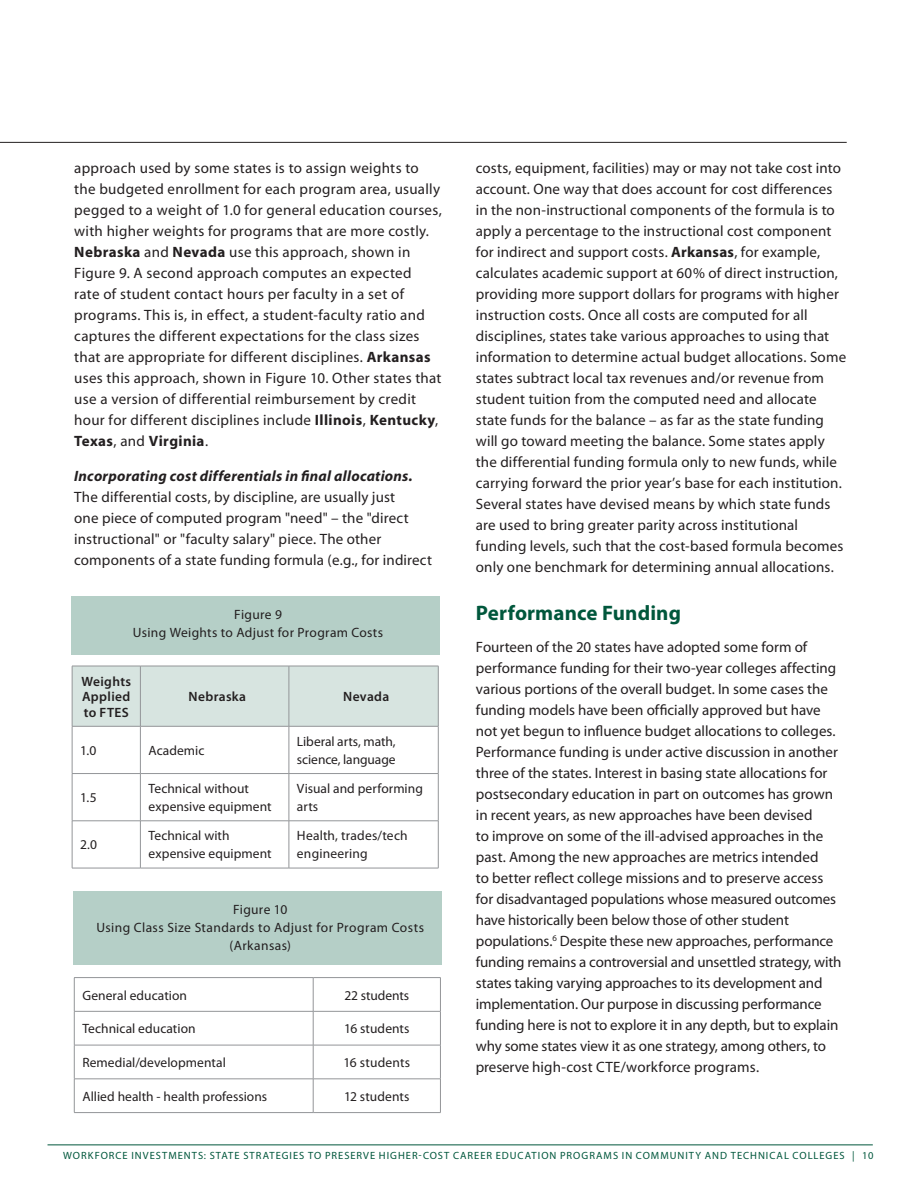
<style>
.page{position:relative;width:918px;height:1188px;background:#fff}
.page>*{position:absolute;margin:0;border:0;box-sizing:border-box;transform-origin:0 0}
.t1{font:700 21px "Myriad Pro";letter-spacing:.005em;color:#00573c}
.t2{font:15px/21px "Myriad MM 400 600";letter-spacing:.01em;color:#231f20}
.t3{font:italic 700 15px "Myriad";letter-spacing:.015em;color:#231f20}
.t4{font:700 15px "Myriad";letter-spacing:.025em;color:#231f20}
.t5{font:13.5px/18px "Myriad Pro";letter-spacing:.005em;color:#231f20}
.t6{font:13.5px/18px "Myriad Pro";letter-spacing:.03em;color:#231f20;text-align:center}
.t7{font:600 13.5px/15.5px "Myriad Pro";letter-spacing:.025em;color:#231f20;text-align:justify}
.t8{font:10.5px "Myriad Pro";letter-spacing:.1em;color:#00573c}
.s1{font-family:"Myriad";font-weight:700}
.s2{font-family:"Myriad MM 400 600";font-weight:400}
</style>
<div class="page">
<hr style="left:48px;top:1144px;width:825px;height:1px;background:#00573c">
<hr style="left:0;top:142px;width:847px;height:1px;background:#231f20">
<div style="left:71px;top:596px;width:369px;height:58px;background:#b5cfc7"></div>
<div style="left:73px;top:667px;width:365px;height:59px;background:#d7e4e0"></div>
<hr style="left:72px;top:666px;width:68px;height:1px;background:#939598">
<hr style="left:72px;top:666px;width:1px;height:60px;background:#939598">
<hr style="left:140px;top:666px;width:149px;height:1px;background:#939598">
<hr style="left:140px;top:666px;width:1px;height:60px;background:#939598">
<hr style="left:289px;top:666px;width:149px;height:1px;background:#939598">
<hr style="left:289px;top:666px;width:1px;height:60px;background:#939598">
<hr style="left:438px;top:666px;width:1px;height:60px;background:#939598">
<hr style="left:72px;top:726px;width:68px;height:1px;background:#939598">
<hr style="left:72px;top:726px;width:1px;height:47px;background:#939598">
<hr style="left:140px;top:726px;width:149px;height:1px;background:#939598">
<hr style="left:140px;top:726px;width:1px;height:47px;background:#939598">
<hr style="left:289px;top:726px;width:149px;height:1px;background:#939598">
<hr style="left:289px;top:726px;width:1px;height:47px;background:#939598">
<hr style="left:438px;top:726px;width:1px;height:47px;background:#939598">
<hr style="left:72px;top:773px;width:68px;height:1px;background:#939598">
<hr style="left:72px;top:774px;width:1px;height:47px;background:#939598">
<hr style="left:140px;top:773px;width:149px;height:1px;background:#939598">
<hr style="left:140px;top:774px;width:1px;height:47px;background:#939598">
<hr style="left:289px;top:773px;width:149px;height:1px;background:#939598">
<hr style="left:289px;top:774px;width:1px;height:47px;background:#939598">
<hr style="left:438px;top:774px;width:1px;height:47px;background:#939598">
<hr style="left:72px;top:821px;width:68px;height:1px;background:#939598">
<hr style="left:72px;top:821px;width:1px;height:47px;background:#939598">
<hr style="left:140px;top:821px;width:149px;height:1px;background:#939598">
<hr style="left:140px;top:821px;width:1px;height:47px;background:#939598">
<hr style="left:289px;top:821px;width:149px;height:1px;background:#939598">
<hr style="left:289px;top:821px;width:1px;height:47px;background:#939598">
<hr style="left:438px;top:821px;width:1px;height:47px;background:#939598">
<hr style="left:72px;top:868px;width:68px;height:1px;background:#939598">
<hr style="left:140px;top:868px;width:149px;height:1px;background:#939598">
<hr style="left:289px;top:868px;width:149px;height:1px;background:#939598">
<div style="left:73px;top:891px;width:369px;height:73px;background:#b5cfc7"></div>
<hr style="left:74px;top:977px;width:239px;height:1px;background:#939598">
<hr style="left:74px;top:978px;width:1px;height:33px;background:#939598">
<hr style="left:313px;top:977px;width:128px;height:1px;background:#939598">
<hr style="left:313px;top:978px;width:1px;height:33px;background:#939598">
<hr style="left:440px;top:978px;width:1px;height:33px;background:#939598">
<hr style="left:74px;top:1011px;width:239px;height:1px;background:#939598">
<hr style="left:74px;top:1012px;width:1px;height:33px;background:#939598">
<hr style="left:313px;top:1011px;width:128px;height:1px;background:#939598">
<hr style="left:313px;top:1012px;width:1px;height:33px;background:#939598">
<hr style="left:440px;top:1012px;width:1px;height:33px;background:#939598">
<hr style="left:74px;top:1045px;width:239px;height:1px;background:#939598">
<hr style="left:74px;top:1045px;width:1px;height:34px;background:#939598">
<hr style="left:313px;top:1045px;width:128px;height:1px;background:#939598">
<hr style="left:313px;top:1045px;width:1px;height:34px;background:#939598">
<hr style="left:440px;top:1045px;width:1px;height:34px;background:#939598">
<hr style="left:74px;top:1079px;width:239px;height:1px;background:#939598">
<hr style="left:74px;top:1079px;width:1px;height:33px;background:#939598">
<hr style="left:313px;top:1079px;width:128px;height:1px;background:#939598">
<hr style="left:313px;top:1079px;width:1px;height:33px;background:#939598">
<hr style="left:440px;top:1079px;width:1px;height:33px;background:#939598">
<hr style="left:74px;top:1112px;width:239px;height:1px;background:#939598">
<hr style="left:313px;top:1112px;width:128px;height:1px;background:#939598">
<p class="t2" style="left:74px;top:158px;width:369px">approach used by some states is to assign weights to the budgeted enrollment for each program area, usually pegged to a weight of 1.0 for general education courses, with higher weights for programs that are more costly.<br><span class="s1">Nebraska</span> and <span class="s1">Nevada</span> use this approach, shown in Figure 9. A second approach computes an expected<br>rate of student contact hours per faculty in a set of programs. This is, in effect, a student-faculty ratio and captures the different expectations for the class sizes that are appropriate for different disciplines. <span class="s1">Arkansas </span>uses this approach, shown in Figure 10. Other states that use a version of differential reimbursement by credit hour for different disciplines include <span class="s1">Illinois</span>, <span class="s1">Kentucky</span>,</p>
<p class="t4" style="left:74px;top:433px;width:135px">Texas<span class="s2">, and</span> Virginia<span class="s2">.</span></p>
<p class="t3" style="left:74px;top:468px;width:340px">Incorporating cost differentials in final allocations.</p>
<p class="t2" style="left:74px;top:487px;width:359px">The differential costs, by discipline, are usually just<br>one piece of computed program "need" – the "direct instructional" or "faculty salary" piece. The other components of a state funding formula (e.g., for indirect</p>
<p class="t5" style="left:133px;top:605px;width:252px;text-align:center">Figure 9<br>Using Weights to Adjust for Program Costs</p>
<p class="t7" style="left:81px;top:673px;width:51px">Weights Applied to FTES</p>
<p class="t7" style="left:189px;top:689px;width:59px">Nebraska</p>
<p class="t7" style="left:343px;top:689px;width:48px">Nevada</p>
<p class="t5" style="left:80px;top:741px;width:18px">1.0</p>
<p class="t5" style="left:148px;top:741px;width:58px">Academic</p>
<p class="t5" style="left:297px;top:732px;width:100px">Liberal arts, math, science, language</p>
<p class="t5" style="left:80px;top:788px;width:18px">1.5</p>
<p class="t5" style="left:148px;top:779px;width:125px">Technical without expensive equipment</p>
<p class="t5" style="left:297px;top:779px;width:127px">Visual and performing arts</p>
<p class="t5" style="left:80px;top:836px;width:18px">2.0</p>
<p class="t5" style="left:148px;top:827px;width:125px">Technical with expensive equipment</p>
<p class="t5" style="left:297px;top:827px;width:112px">Health, trades/tech engineering</p>
<p class="t6" style="left:96px;top:900px;width:329px">Figure 10<br>Using Class Size Standards to Adjust for Program Costs (Arkansas)</p>
<p class="t5" style="left:82px;top:986px;width:106px">General education</p>
<p class="t5" style="left:344px;top:986px;width:66px">22 students</p>
<p class="t5" style="left:82px;top:1020px;width:115px">Technical education</p>
<p class="t5" style="left:344px;top:1020px;width:67px">16 students</p>
<p class="t5" style="left:82px;top:1053px;width:145px">Remedial/developmental</p>
<p class="t5" style="left:343px;top:1053px;width:68px">16 students</p>
<p class="t5" style="left:82px;top:1087px;width:186px">Allied health - health professions</p>
<p class="t5" style="left:344px;top:1087px;width:67px">12 students</p>
<p class="t2" style="left:476px;top:158px;width:372px">costs, equipment, facilities) may or may not take cost into account. One way that does account for cost differences in the non-instructional components of the formula is to apply a percentage to the instructional cost component for indirect and support costs. <span class="s1">Arkansas</span>, for example, calculates academic support at 60% of direct instruction, providing more support dollars for programs with higher instruction costs. Once all costs are computed for all disciplines, states take various approaches to using that information to determine actual budget allocations. Some states subtract local tax revenues and/or revenue from student tuition from the computed need and allocate state funds for the balance – as far as the state funding will go toward meeting the balance. Some states apply the differential funding formula only to new funds, while carrying forward the prior year’s base for each institution.<br>Several states have devised means by which state funds are used to bring greater parity across institutional funding levels, such that the cost-based formula becomes only one benchmark for determining annual allocations.</p>
<h1 class="t1" style="left:476px;top:599px;width:207px">Performance Funding</h1>
<p class="t2" style="left:476px;top:637px;width:367px">Fourteen of the 20 states have adopted some form of performance funding for their two-year colleges affecting various portions of the overall budget. In some cases the funding models have been officially approved but have not yet begun to influence budget allocations to colleges.<br>Performance funding is under active discussion in another three of the states. Interest in basing state allocations for postsecondary education in part on outcomes has grown in recent years, as new approaches have been devised<br>to improve on some of the ill-advised approaches in the past. Among the new approaches are metrics intended<br>to better reflect college missions and to preserve access for disadvantaged populations whose measured outcomes have historically been below those of other student populations.<sup>6</sup> Despite these new approaches, performance funding remains a controversial and unsettled strategy, with states taking varying approaches to its development and implementation. Our purpose in discussing performance funding here is not to explore it in any depth, but to explain why some states view it as one strategy, among others, to preserve high-cost CTE/workforce programs.</p>
<p class="t8" style="left:63px;top:1149px;width:160px">Workforce Investments: State</p>
<p class="t8" style="left:243px;top:1149px;width:27px">Strate</p>
<p class="t8" style="left:282px;top:1149px;width:14px">gies</p>
<p class="t8" style="left:308px;top:1149px;width:216px">to Preserve Higher-Cost Career Educati</p>
<p class="t8" style="left:541px;top:1149px;width:203px">on Programs in Community and Tech</p>
<p class="t8" style="left:758px;top:1149px;width:15px">nical</p>
<p class="t8" style="left:793px;top:1149px;width:47px">Colleges</p>
<p class="t8" style="left:852px;top:1149px;width:23px">| 10</p>
</div>
